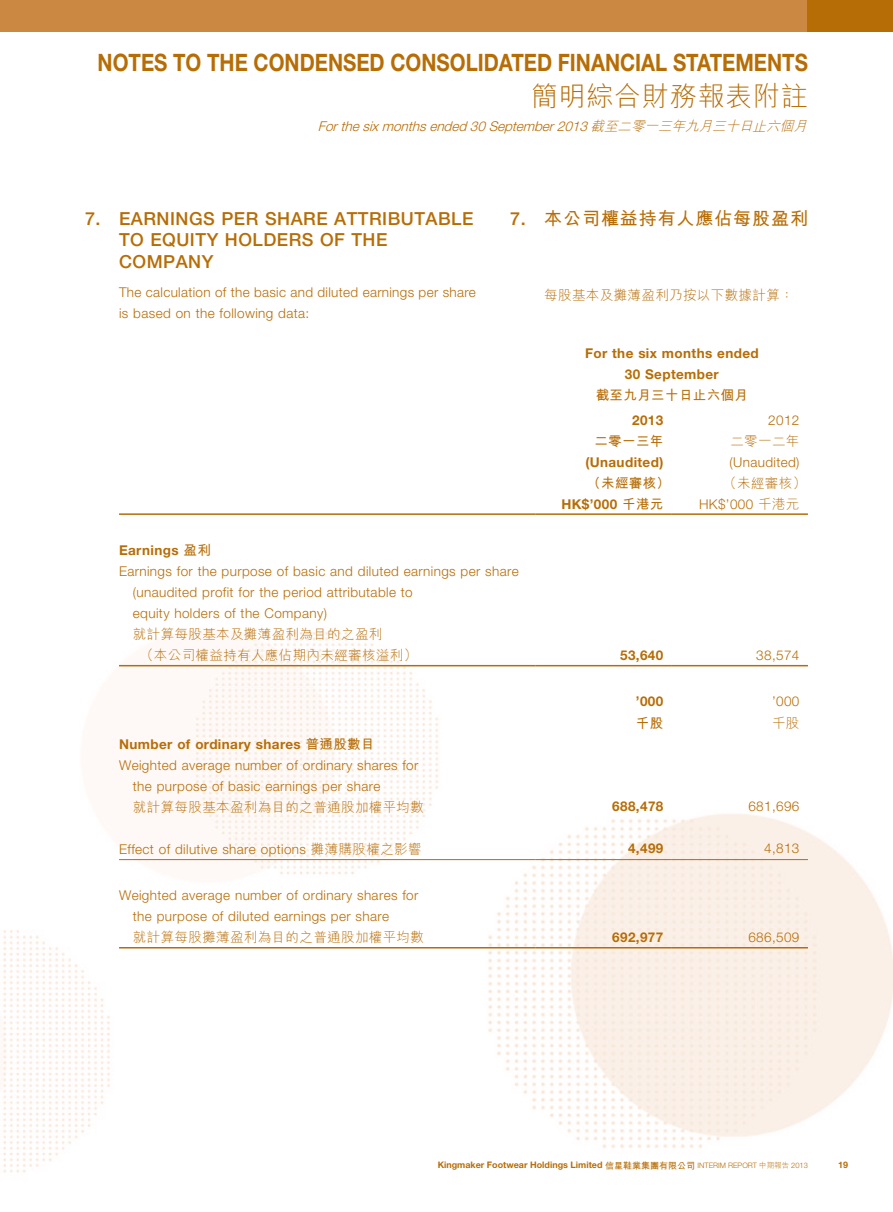
<style>
.page{position:relative;width:893px;height:1212px;background:#fff}
.page>*{position:absolute;margin:0;border:0;box-sizing:border-box;transform-origin:0 0}
.t1{font:300 27px "M Hei HK";letter-spacing:.03em;color:#b76d06}
.t2{font:700 24px "Helvetica Neue LT Std";color:#b76d06;scale:.85 1}
.t3{font:500 18px "Helvetica Neue LT Std";letter-spacing:.03em;color:#b76d06}
.t4{font:700 18px "M Hei HK";letter-spacing:.05em;color:#b76d06}
.t5{font:300 13.5px/21px "Helvetica Neue LT Std";letter-spacing:.03em;color:#b76d06}
.t6{font:700 13.5px/21px "Helvetica Neue LT Std";letter-spacing:.03em;color:#b76d06;text-align:center}
.t7{font:300 13.5px/21px "M Hei HK";letter-spacing:.03em;color:#b76d06}
.t8{font:italic 300 13.5px "Helvetica Neue LT Std";color:#b76d06}
.t9{font:700 13.5px "M Hei HK";letter-spacing:.03em;color:#b76d06}
.t10{font:700 9px "Helvetica Neue LT Std";color:#b76d06}
.s1{font-family:"M Hei HK"}
.s2{font-family:"Helvetica Neue LT Std";font-weight:500}
.s3{font-weight:300;font-size:7.5px}
.s4{font-family:"M Hei HK";font-weight:300;font-size:7.5px}
</style>
<div class="page">
<img style="left:0;top:31px;width:893px;height:1142px">
<div style="left:0;top:0;width:807px;height:31px;background:#cb8842"></div>
<div style="left:807px;top:0;width:86px;height:31px;background:#b76d06"></div>
<hr style="left:119px;top:513px;width:417px;height:2px;background:#b76d06">
<hr style="left:536px;top:513px;width:136px;height:2px;background:#b76d06">
<hr style="left:672px;top:513px;width:136px;height:2px;background:#b76d06">
<hr style="left:119px;top:665px;width:417px;height:1px;background:#b76d06">
<hr style="left:536px;top:665px;width:136px;height:1px;background:#b76d06">
<hr style="left:672px;top:665px;width:136px;height:1px;background:#b76d06">
<hr style="left:119px;top:859px;width:417px;height:1px;background:#b76d06">
<hr style="left:536px;top:859px;width:136px;height:1px;background:#b76d06">
<hr style="left:672px;top:859px;width:136px;height:1px;background:#b76d06">
<hr style="left:119px;top:947px;width:417px;height:1px;background:#b76d06">
<hr style="left:536px;top:947px;width:136px;height:1px;background:#b76d06">
<hr style="left:672px;top:947px;width:136px;height:1px;background:#b76d06">
<h2 class="t2" style="left:98px;top:47px;width:837px">NOTES TO THE CONDENSED CONSOLIDATED FINANCIAL STATEMENTS</h2>
<h1 class="t1" style="left:531px;top:77px;width:278px">簡明綜合財務報表附註</h1>
<p class="t8" style="left:318px;top:117px;width:495px">Forthesixmonthsended30September2013<span class="s1">截至二零一三年九月三十日止六個月</span></p>
<h3 class="t3" style="left:85px;top:208px;width:59px">7. EARNINGS</h3>
<h3 class="t3" style="left:221px;top:208px;width:69px">PER SHARE</h3>
<h3 class="t3" style="left:334px;top:208px;width:25px">ATTRIBUTABLE</h3>
<h3 class="t3" style="left:119px;top:229px;width:69px">TO EQUITY</h3>
<h3 class="t3" style="left:225px;top:229px;width:27px">HOLDERS</h3>
<h3 class="t3" style="left:320px;top:229px;width:45px">OF THE</h3>
<h3 class="t3" style="left:119px;top:250px;width:28px">COMPANY</h3>
<p class="t5" style="left:119px;top:281px;width:358px">The calculation of the basic and diluted earnings per share is based on the following data:</p>
<h3 class="t4" style="left:510px;top:206px;width:299px"><span class="s2">7.</span> 本公司權益持有人應佔每股盈利</h3>
<p class="t7" style="left:544px;top:284px;width:251px">每股基本及攤薄盈利乃按以下數據計算：</p>
<p class="t6" style="left:585px;top:342px;width:175px">For the six months ended<br>30 September</p>
<p class="t9" style="left:596px;top:385px;width:154px">截至九月三十日止六個月</p>
<p class="t6" style="left:632px;top:409px;width:33px">2013</p>
<p class="t5" style="left:768px;top:409px;width:33px">2012</p>
<p class="t9" style="left:594px;top:431px;width:71px">二零一三年</p>
<p class="t7" style="left:730px;top:430px;width:71px">二零一二年</p>
<p class="t6" style="left:585px;top:451px;width:80px">(Unaudited)</p>
<p class="t9" style="left:587px;top:473px;width:84px">（未經審核）</p>
<p class="t5" style="left:729px;top:451px;width:72px">(Unaudited)</p>
<p class="t7" style="left:723px;top:472px;width:84px">（未經審核）</p>
<p class="t6" style="left:561px;top:493px;width:103px">HK$’000 <span class="s1">千港元</span></p>
<p class="t5" style="left:699px;top:493px;width:102px">HK$’000 <span class="s1">千港元</span></p>
<p class="t6" style="left:119px;top:539px;width:93px">Earnings <span class="s1">盈利</span></p>
<p class="t5" style="left:119px;top:561px;width:401px">Earnings for the purpose of basic and diluted earnings per share</p>
<p class="t5" style="left:133px;top:582px;width:281px">(unaudited profit for the period attributable to</p>
<p class="t5" style="left:133px;top:603px;width:196px">equity holders of the Company)</p>
<p class="t7" style="left:119px;top:623px;width:300px">　就計算每股基本及攤薄盈利為目的之盈利<br>　　（本公司權益持有人應佔期內未經審核溢利）</p>
<p class="t6" style="left:620px;top:644px;width:45px">53,640</p>
<p class="t5" style="left:756px;top:644px;width:45px">38,574</p>
<p class="t6" style="left:636px;top:690px;width:29px">’000</p>
<p class="t5" style="left:772px;top:690px;width:29px">’000</p>
<p class="t9" style="left:636px;top:713px;width:29px">千股</p>
<p class="t7" style="left:772px;top:712px;width:29px">千股</p>
<p class="t6" style="left:119px;top:733px;width:257px">Number of ordinary shares <span class="s1">普通股數目</span></p>
<p class="t5" style="left:119px;top:754px;width:301px">Weighted average number of ordinary shares for</p>
<p class="t5" style="left:133px;top:775px;width:249px">the purpose of basic earnings per share</p>
<p class="t7" style="left:133px;top:796px;width:293px">就計算每股基本盈利為目的之普通股加權平均數</p>
<p class="t6" style="left:612px;top:795px;width:53px">688,478</p>
<p class="t5" style="left:748px;top:795px;width:53px">681,696</p>
<p class="t5" style="left:119px;top:838px;width:304px">Effect of dilutive share options <span class="s1">攤薄購股權之影響</span></p>
<p class="t6" style="left:628px;top:837px;width:37px">4,499</p>
<p class="t5" style="left:764px;top:837px;width:37px">4,813</p>
<p class="t5" style="left:133px;top:885px;width:287px;text-indent:-14px">Weighted average number of ordinary shares for the purpose of diluted earnings per share</p>
<p class="t7" style="left:133px;top:926px;width:293px">就計算每股攤薄盈利為目的之普通股加權平均數</p>
<p class="t6" style="left:612px;top:926px;width:53px">692,977</p>
<p class="t5" style="left:748px;top:926px;width:53px">686,509</p>
<p class="t10" style="left:438px;top:1159px;width:372px">Kingmaker Footwear Holdings Limited <span class="s1">信星鞋業集團有限公司</span> <span class="s3">INTERIM REPORT</span> <span class="s4">中期報告</span> <span class="s3">2013</span></p>
<p class="t10" style="left:838px;top:1159px;width:12px">19</p>
</div>
